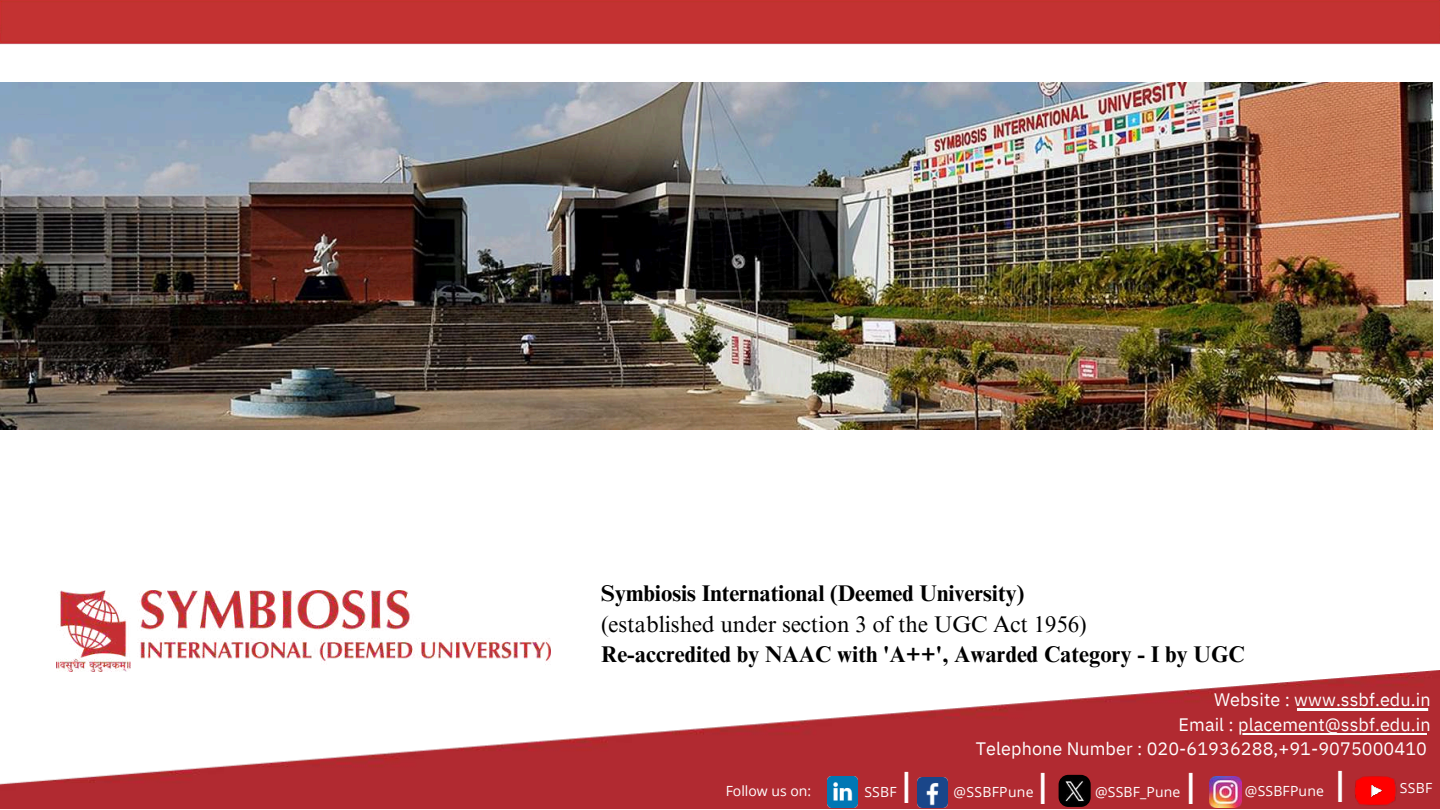
<style>
.page{position:relative;width:1440px;height:810px;background:#fff}
.page>*{position:absolute;margin:0;border:0;box-sizing:border-box;transform-origin:0 0}
.t1{font:43.3px "Open Sans";color:#fff}
.t2{font:700 22.7px "Times NRMT Pro";color:#000}
.t3{font:22.7px "Times NRMT Pro";color:#000}
.t4{font:18px/24.8px "IBM Plex Sans";letter-spacing:.005em;color:#fff;text-align:right}
.t5{font:14px "Open Sans";letter-spacing:.015em;color:#fff}
</style>
<div class="page">
<img style="left:0;top:671px;width:1440px;height:138px">
<img style="left:827px;top:776px;width:31px;height:31px">
<img style="left:917px;top:778px;width:30px;height:30px">
<img style="left:57px;top:590px;width:494px;height:81px">
<img style="left:1210px;top:776px;width:31px;height:32px">
<img style="left:1354px;top:776px;width:42px;height:29px">
<svg style="left:1371px;top:785px;width:11px;height:13px"></svg>
<div style="left:0;top:0;width:1440px;height:45px;background:#c33232"></div>
<img style="left:1238px;top:733px;width:193px;height:2px">
<img style="left:1294px;top:709px;width:137px;height:1px">
<img style="left:0;top:83px;width:1432px;height:346px">
<img style="left:1059px;top:775px;width:32px;height:32px">
<p class="t2" style="left:601px;top:585px;width:425px">Symbiosis International (Deemed University)</p>
<p class="t3" style="left:601px;top:615px;width:487px">(established under section 3 of the UGC Act 1956)</p>
<p class="t2" style="left:601px;top:646px;width:645px">Re-accredited by NAAC with 'A++', Awarded Category - I by UGC</p>
<p class="t4" style="left:976px;top:687px;width:456px">Website : www.ssbf.edu.in<br>Email : placement@ssbf.edu.in<br>Telephone Number : 020-61936288,+91-9075000410</p>
<h1 class="t1" style="left:901px;top:757px;width:14px">I</h1>
<h1 class="t1" style="left:1037px;top:758px;width:14px">I</h1>
<h1 class="t1" style="left:1185px;top:758px;width:14px">I</h1>
<h1 class="t1" style="left:1334px;top:755px;width:14px">I</h1>
<p class="t5" style="left:726px;top:781px;width:87px">Follow us on:</p>
<p class="t5" style="left:864px;top:782px;width:34px">SSBF</p>
<p class="t5" style="left:954px;top:782px;width:82px">@SSBFPune</p>
<p class="t5" style="left:1095px;top:782px;width:87px">@SSBF_Pune</p>
<p class="t5" style="left:1245px;top:781px;width:81px">@SSBFPune</p>
<p class="t5" style="left:1400px;top:778px;width:34px">SSBF</p>
</div>
